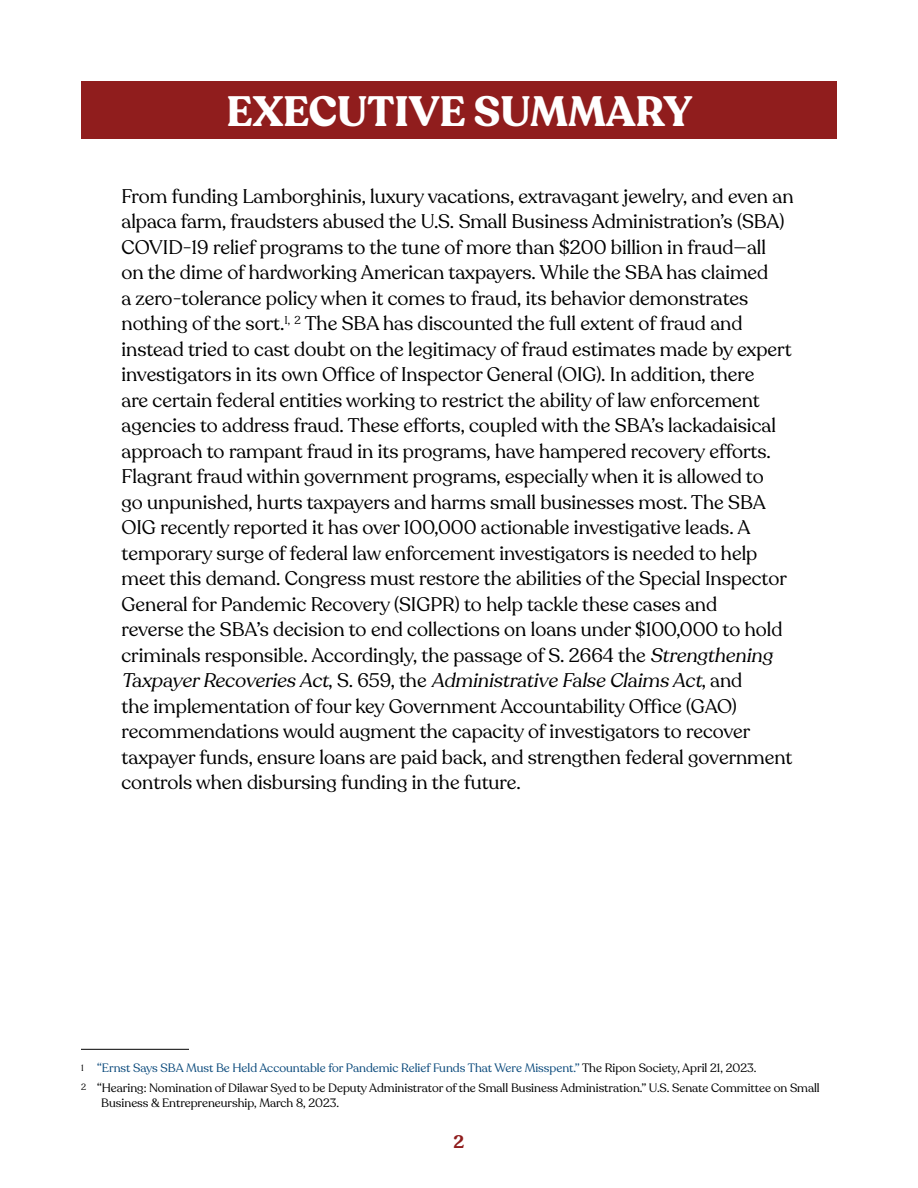
<style>
.page{position:relative;width:918px;height:1188px;background:#fff}
.page>*{position:absolute;margin:0;border:0;box-sizing:border-box;transform-origin:0 0}
.Heading_1{font:700 42px "Recoleta";color:#fff}
.Body_Exec{font:19.5px/25.5px "Recoleta";color:#000}
.t1{font:600 18px "Recoleta";color:#901d1d}
.Footnote_text{font:12px/15px "Recoleta";color:#000}
.Footnote_text-2{font:12px "Recoleta";color:#0b4a7c}
.s1{font-style:italic}
.s2{font-size:9px;color:#000}
.s3{color:#000}
.s4{font-size:9px}
</style>
<div class="page">
<div style="left:81px;top:81px;width:756px;height:57px;background:#901d1d"></div>
<hr style="left:81px;top:1049px;width:108px;height:1px;background:#000">
<p class="Heading_1" style="left:227px;top:85px;width:468px">EXECUTIVE SUMMARY</p>
<p class="Body_Exec" style="left:122px;top:183px;width:674px">From funding Lamborghinis, luxury vacations, extravagant jewelry, and even an alpaca farm, fraudsters abused the U.S. Small Business Administration’s (SBA)<br>COVID-19 relief programs to the tune of more than $200 billion in fraud—all<br>on the dime of hardworking American taxpayers. While the SBA has claimed<br>a zero-tolerance policy when it comes to fraud, its behavior demonstrates nothing of the sort.<sup>1,</sup> <sup>2</sup> The SBA has discounted the full extent of fraud and instead tried to cast doubt on the legitimacy of fraud estimates made by expert investigators in its own Office of Inspector General (OIG). In addition, there<br>are certain federal entities working to restrict the ability of law enforcement agencies to address fraud. These efforts, coupled with the SBA’s lackadaisical approach to rampant fraud in its programs, have hampered recovery efforts.<br>Flagrant fraud within government programs, especially when it is allowed to<br>go unpunished, hurts taxpayers and harms small businesses most. The SBA OIG recently reported it has over 100,000 actionable investigative leads. A temporary surge of federal law enforcement investigators is needed to help meet this demand. Congress must restore the abilities of the Special Inspector General for Pandemic Recovery (SIGPR) to help tackle these cases and<br>reverse the SBA’s decision to end collections on loans under $100,000 to hold criminals responsible. Accordingly, the passage of S. 2664 the <span class="s1">Strengthening TaxpayerRecoveries Act</span>, S . 6 5 9 , t h e <span class="s1">Administrative False Claims Act</span>, a n d<br>the implementation of four key Government Accountability Office (GAO) recommendations would augment the capacity of investigators to recover taxpayer funds, ensure loans are paid back, and strengthen federal government controls when disbursing funding in the future.</p>
<p class="Footnote_text-2" style="left:81px;top:1061px;width:677px"><span class="s2">1</span> “Ernst Says SBA Must Be Held Accountable for Pandemic Relief Funds That Were Misspent.” <span class="s3">The Ripon Society, April 21, 2023.</span></p>
<p class="Footnote_text" style="left:101px;top:1081px;width:720px;text-indent:-20px"><span class="s4">2</span> “Hearing: Nomination of Dilawar Syed to be Deputy Administrator of the Small Business Administration.” U.S. Senate Committee on Small<br>Business &amp; Entrepreneurship, March 8, 2023.</p>
<p class="t1" style="left:454px;top:1130px;width:12px">2</p>
</div>
